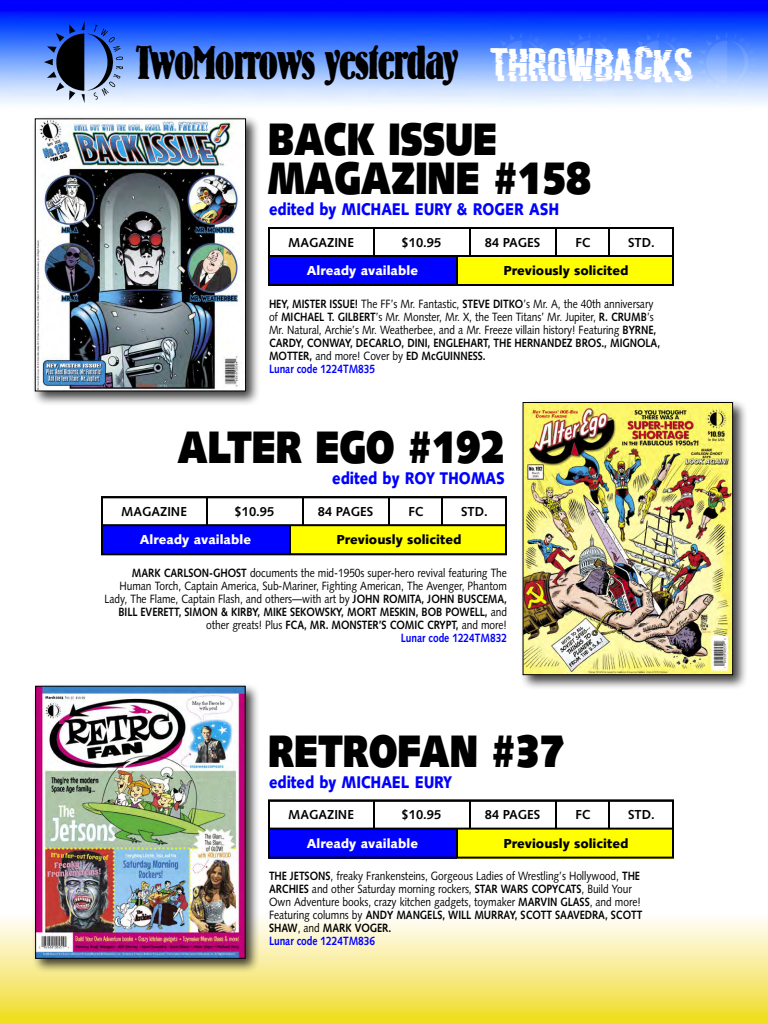
<style>
.page{position:relative;width:768px;height:1024px;background:#fff}
.page>*{position:absolute;margin:0;border:0;box-sizing:border-box;transform-origin:0 0}
.t1{font:700 condensed 46.5px "Bernhard Std";letter-spacing:-.025em;color:#000}
.t2{font:900 45.5px/39px "Syntax";color:#000;scale:.8 1}
.t3{font:900 16.9px "Syntax";letter-spacing:-.005em;color:#00f;scale:.85 1}
.t4{font:700 13px "Syntax";color:#000}
.t5{font:900 13px "Syntax";color:#000}
.t6{font:900 13px "Syntax";color:#fff}
.t7{font:12px/13px "Syntax";letter-spacing:-.005em;color:#000;scale:.85 1}
.s1{font-family:"Bad Signal";font-weight:400;font-stretch:normal;font-size:42.9px;color:#fff}
.s2{font-weight:700}
.s3{font-weight:700;color:#00f}
</style>
<div class="page">
<img style="left:0;top:0;width:768px;height:105px">
<div style="left:0;top:912px;width:768px;height:112px;background:linear-gradient(to bottom,#fffeff,#f0dc22)"></div>
<div style="left:31px;top:115px;width:230px;height:291px;background:#000;opacity:.75"></div>
<img style="left:37px;top:120px;width:207px;height:269px">
<div style="left:32px;top:682px;width:228px;height:292px;background:#000;opacity:.75"></div>
<img style="left:37px;top:688px;width:207px;height:269px">
<div style="left:35px;top:686px;width:211px;height:273px;border:1px solid #000"></div>
<div style="left:519px;top:399px;width:229px;height:291px;background:#000;opacity:.75"></div>
<img style="left:525px;top:404px;width:206px;height:269px">
<div style="left:523px;top:402px;width:210px;height:273px;border:1px solid #000"></div>
<img style="left:44px;top:22px;width:78px;height:80px">
<div style="left:269px;top:829px;width:188px;height:30px;background:#00f"></div>
<div style="left:457px;top:829px;width:217px;height:30px;background:#ff0"></div>
<div style="left:268px;top:800px;width:406px;height:59px;border:2px solid #000"></div>
<hr style="left:269px;top:828px;width:404px;height:2px;background:#000">
<hr style="left:373px;top:801px;width:2px;height:28px;background:#000">
<hr style="left:469px;top:801px;width:2px;height:28px;background:#000">
<hr style="left:555px;top:801px;width:2px;height:28px;background:#000">
<hr style="left:608px;top:801px;width:2px;height:28px;background:#000">
<hr style="left:456px;top:829px;width:2px;height:29px;background:#000">
<div style="left:269px;top:256px;width:188px;height:30px;background:#00f"></div>
<div style="left:457px;top:256px;width:217px;height:30px;background:#ff0"></div>
<div style="left:268px;top:227px;width:406px;height:59px;border:2px solid #000"></div>
<hr style="left:269px;top:255px;width:404px;height:2px;background:#000">
<hr style="left:373px;top:228px;width:2px;height:28px;background:#000">
<hr style="left:469px;top:228px;width:2px;height:28px;background:#000">
<hr style="left:555px;top:228px;width:2px;height:28px;background:#000">
<hr style="left:608px;top:228px;width:2px;height:28px;background:#000">
<hr style="left:456px;top:256px;width:2px;height:29px;background:#000">
<div style="left:102px;top:526px;width:188px;height:29px;background:#00f"></div>
<div style="left:290px;top:526px;width:217px;height:29px;background:#ff0"></div>
<div style="left:101px;top:496px;width:406px;height:59px;border:2px solid #000"></div>
<hr style="left:102px;top:524px;width:404px;height:2px;background:#000">
<hr style="left:206px;top:497px;width:2px;height:29px;background:#000">
<hr style="left:302px;top:497px;width:2px;height:29px;background:#000">
<hr style="left:388px;top:497px;width:2px;height:29px;background:#000">
<hr style="left:441px;top:497px;width:2px;height:29px;background:#000">
<hr style="left:289px;top:526px;width:2px;height:28px;background:#000">
<img style="left:492px;top:32px;width:58px;height:60px">
<img style="left:560px;top:32px;width:59px;height:60px">
<img style="left:629px;top:32px;width:58px;height:60px">
<img style="left:697px;top:32px;width:59px;height:60px">
<h1 class="t1" style="left:136px;top:38px;width:557px">TwoMorrows yesterday <span class="s1">THROWBACKS</span></h1>
<h2 class="t2" style="left:268px;top:120px;width:405px">BACK ISSUE<br>MAGAZINE #158</h2>
<h3 class="t3" style="left:269px;top:199px;width:343px">edited by MICHAEL EURY &amp; ROGER ASH</h3>
<p class="t4" style="left:402px;top:235px;width:41px">$10.95</p>
<p class="t4" style="left:485px;top:235px;width:57px">84 PAGES</p>
<p class="t4" style="left:575px;top:235px;width:17px">FC</p>
<p class="t4" style="left:628px;top:235px;width:28px">STD.</p>
<p class="t4" style="left:288px;top:235px;width:67px">MAGAZINE</p>
<p class="t6" style="left:307px;top:263px;width:113px">Already available</p>
<p class="t5" style="left:503px;top:263px;width:127px">Previously solicited</p>
<p class="t7" style="left:269px;top:297px;width:462px"><span class="s2">HEY, MISTER ISSUE!</span> The FF’s Mr. Fantastic, <span class="s2">STEVE DITKO</span>’s Mr. A, the 40th anniversary of <span class="s2">MICHAEL T. GILBERT</span>’s Mr. Monster, Mr. X, the Teen Titans’ Mr. Jupiter, <span class="s2">R. CRUMB</span>’s Mr. Natural, Archie’s Mr. Weatherbee, and a Mr. Freeze villain history! Featuring <span class="s2">BYRNE, CARDY, CONWAY, DECARLO, DINI, ENGLEHART, THE HERNANDEZ BROS., MIGNOLA, MOTTER,</span> and more! Cover by <span class="s2">ED McGUINNESS.<br></span><span class="s3">Lunar code 1224TM835</span></p>
<h2 class="t2" style="left:178px;top:428px;width:411px">ALTER EGO #192</h2>
<h3 class="t3" style="left:332px;top:468px;width:205px">edited by ROY THOMAS</h3>
<p class="t4" style="left:235px;top:504px;width:41px">$10.95</p>
<p class="t4" style="left:318px;top:504px;width:57px">84 PAGES</p>
<p class="t4" style="left:408px;top:504px;width:17px">FC</p>
<p class="t4" style="left:461px;top:504px;width:28px">STD.</p>
<p class="t4" style="left:121px;top:504px;width:67px">MAGAZINE</p>
<p class="t6" style="left:140px;top:532px;width:113px">Already available</p>
<p class="t5" style="left:336px;top:532px;width:127px">Previously solicited</p>
<p class="t7" style="left:104px;top:566px;width:475px;text-align:right"><span class="s2">MARK CARLSON-GHOST</span> documents the mid-1950s super-hero revival featuring The Human Torch, Captain America, Sub-Mariner, Fighting American, The Avenger, Phantom Lady, The Flame, Captain Flash, and others—with art by <span class="s2">JOHN ROMITA, JOHN BUSCEMA, BILL EVERETT, SIMON &amp; KIRBY, MIKE SEKOWSKY, MORT MESKIN, BOB POWELL,</span> and other greats! Plus <span class="s2">FCA, MR. MONSTER’S COMIC CRYPT,</span> and more!<br><span class="s3">Lunar code 1224TM832</span></p>
<h2 class="t2" style="left:268px;top:732px;width:372px">RETROFAN #37</h2>
<h3 class="t3" style="left:269px;top:772px;width:217px">edited by MICHAEL EURY</h3>
<p class="t4" style="left:402px;top:807px;width:41px">$10.95</p>
<p class="t4" style="left:485px;top:807px;width:57px">84 PAGES</p>
<p class="t4" style="left:575px;top:807px;width:17px">FC</p>
<p class="t4" style="left:628px;top:807px;width:28px">STD.</p>
<p class="t4" style="left:288px;top:807px;width:67px">MAGAZINE</p>
<p class="t6" style="left:307px;top:836px;width:113px">Already available</p>
<p class="t5" style="left:503px;top:836px;width:127px">Previously solicited</p>
<p class="t7" style="left:269px;top:870px;width:441px"><span class="s2">THE JETSONS</span>, freaky Frankensteins, Gorgeous Ladies of Wrestling’s Hollywood, <span class="s2">THE ARCHIES</span> and other Saturday morning rockers, <span class="s2">STAR WARS COPYCATS</span>, Build Your Own Adventure books, crazy kitchen gadgets, toymaker <span class="s2">MARVIN GLASS</span>, and more!<br>Featuring columns by <span class="s2">ANDY MANGELS, WILL MURRAY, SCOTT SAAVEDRA, SCOTT SHAW</span>, and <span class="s2">MARK VOGER.<br></span><span class="s3">Lunar code 1224TM836</span></p>
</div>
